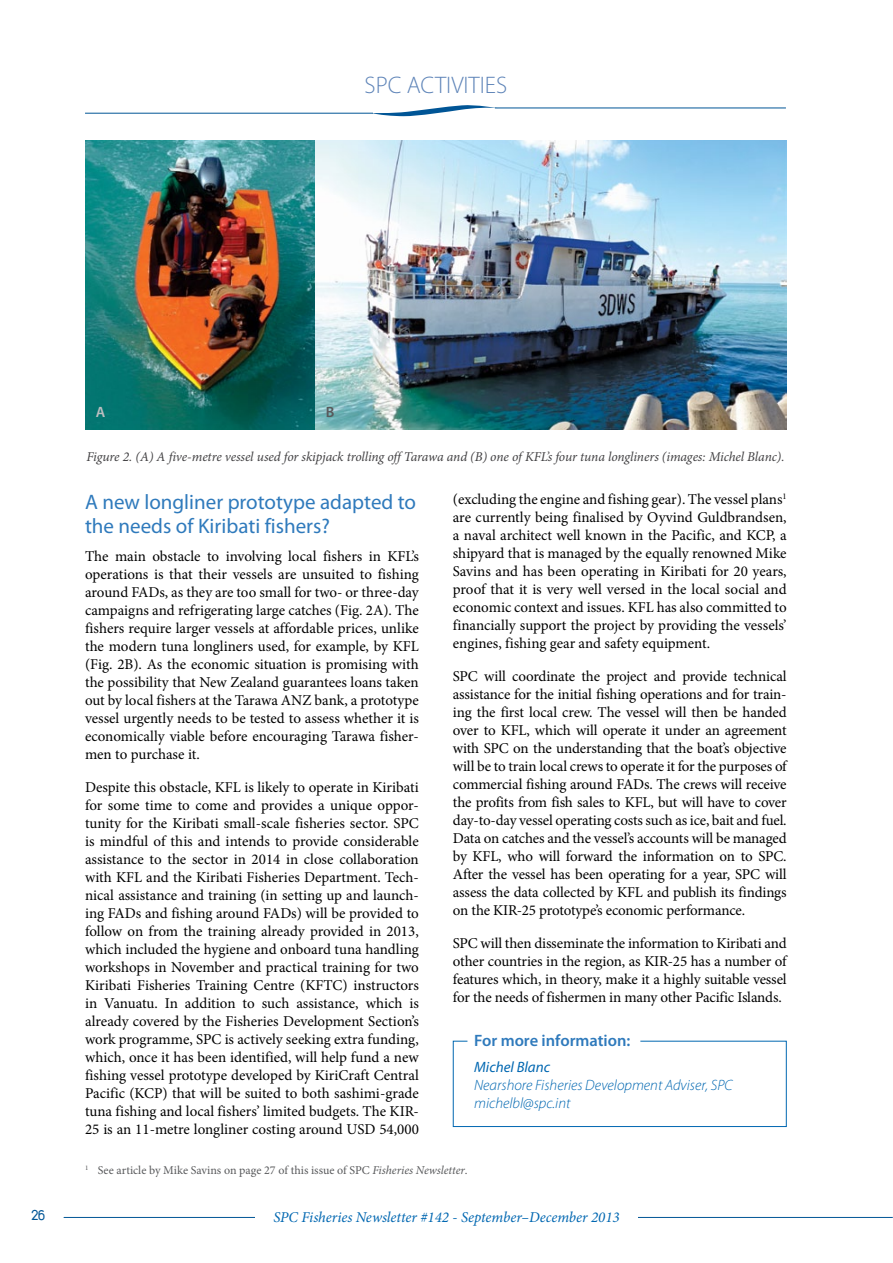
<style>
.page{position:relative;width:893px;height:1263px;background:#fff}
.page>*{position:absolute;margin:0;border:0;box-sizing:border-box;transform-origin:0 0}
.t1{font:300 24px "Myriad Pro";color:#5e84b8}
.t2{font:21px/24px "Myriad Pro";color:#2f7abc}
.t3{font:600 16.5px "Myriad Pro";color:#2f7abc}
.t4{font:15px/18px "Minion Pro";letter-spacing:-.005em;color:#000;text-align:justify}
.t5{font:italic 300 15px/18px "Myriad Pro";color:#0067b1}
.t6{font:italic 15px "Minion Pro";letter-spacing:-.005em;color:#0067b1}
.t7{font:italic 15px "Myriad Pro";color:#0067b1}
.t8{font:15px "Duepuntozero";color:#005596}
.t9{font:600 15px "Myriad Pro";color:#bcbec0}
.t10{font:600 15px "Myriad Pro";color:#58595b}
.t11{font:italic 13.5px "Minion Pro";letter-spacing:-.01em;color:#414042}
.t12{font:12px "Minion Pro";letter-spacing:-.005em;color:#58595b}
.s1{font-style:italic}
</style>
<div class="page">
<hr style="left:85px;top:113px;width:288px;height:1px;background:#005596">
<hr style="left:495px;top:108px;width:291px;height:1px;background:#005596">
<svg style="left:372px;top:105px;width:126px;height:11px"></svg>
<hr style="left:64px;top:1217px;width:828px;height:1px;background:#005596">
<div style="left:255px;top:1210px;width:383px;height:21px;background:#fff"></div>
<img style="left:85px;top:140px;width:231px;height:289px">
<img style="left:316px;top:140px;width:470px;height:289px">
<svg style="left:452px;top:1040px;width:335px;height:87px"></svg>
<h1 class="t1" style="left:365px;top:71px;width:144px">SPC ACTIVITIES</h1>
<p class="t8" style="left:31px;top:1207px;width:15px">26</p>
<p class="t9" style="left:96px;top:403px;width:11px">A</p>
<p class="t10" style="left:326px;top:403px;width:10px">B</p>
<p class="t11" style="left:86px;top:447px;width:700px">Figure 2. (A) A five-metre vessel used for skipjack trolling off Tarawa and (B) one of KFL’s four tuna longliners (images: Michel Blanc).</p>
<h2 class="t2" style="left:85px;top:490px;width:333px">A new longliner prototype adapted to the needs of Kiribati fishers?</h2>
<p class="t4" style="left:85px;top:547px;width:335px">The main obstacle to involving local fishers in KFL’s operations is that their vessels are unsuited to fishing around FADs, as they are too small for two- or three-day campaigns and refrigerating large catches (Fig. 2A). The fishers require larger vessels at affordable prices, unlike the modern tuna longliners used, for example, by KFL (Fig. 2B). As the economic situation is promising with the possibility that New Zealand guarantees loans taken out by local fishers at the Tarawa ANZ bank, a prototype vessel urgently needs to be tested to assess whether it is economically viable before encouraging Tarawa fisher&shy;men to purchase it.</p>
<p class="t4" style="left:85px;top:778px;width:335px">Despite this obstacle, KFL is likely to operate in Kiribati for some time to come and provides a unique oppor&shy;tunity for the Kiribati small-scale fisheries sector. SPC is mindful of this and intends to provide considerable assistance to the sector in 2014 in close collaboration with KFL and the Kiribati Fisheries Department. Tech&shy;nical assistance and training (in setting up and launch&shy;ing FADs and fishing around FADs) will be provided to follow on from the training already provided in 2013, which included the hygiene and onboard tuna handling workshops in November and practical training for two Kiribati Fisheries Training Centre (KFTC) instructors in Vanuatu. In addition to such assistance, which is already covered by the Fisheries Development Section’s work programme, SPC is actively seeking extra funding, which, once it has been identified, will help fund a new fishing vessel prototype developed by KiriCraft Central Pacific (KCP) that will be suited to both sashimi-grade tuna fishing and local fishers’ limited budgets. The KIR-25 is an 11-metre longliner costing around USD 54,000</p>
<p class="t4" style="left:453px;top:490px;width:335px">(excluding the engine and fishing gear). The vessel plans<sup>1 </sup>are currently being finalised by Oyvind Guldbrandsen, a naval architect well known in the Pacific, and KCP, a shipyard that is managed by the equally renowned Mike Savins and has been operating in Kiribati for 20 years, proof that it is very well versed in the local social and economic context and issues. KFL has also committed to financially support the project by providing the vessels’ engines, fishing gear and safety equipment.</p>
<p class="t4" style="left:453px;top:667px;width:335px">SPC will coordinate the project and provide technical assistance for the initial fishing operations and for train&shy;ing the first local crew. The vessel will then be handed over to KFL, which will operate it under an agreement with SPC on the understanding that the boat’s objective will be to train local crews to operate it for the purposes of commercial fishing around FADs. The crews will receive the profits from fish sales to KFL, but will have to cover day-to-day vessel operating costs such as ice, bait and fuel.<br>Data on catches and the vessel’s accounts will be managed by KFL, who will forward the information on to SPC.<br>After the vessel has been operating for a year, SPC will assess the data collected by KFL and publish its findings on the KIR-25 prototype’s economic performance.</p>
<p class="t4" style="left:453px;top:934px;width:335px">SPC will then disseminate the information to Kiribati and other countries in the region, as KIR-25 has a number of features which, in theory, make it a highly suitable vessel for the needs of fishermen in many other Pacific Islands.</p>
<p class="t3" style="left:474px;top:1029px;width:158px">For more information:</p>
<p class="t7" style="left:474px;top:1058px;width:77px">Michel Blanc</p>
<p class="t5" style="left:474px;top:1076px;width:260px">Nearshore Fisheries Development Adviser, SPC michelbl@spc.int</p>
<p class="t12" style="left:85px;top:1162px;width:384px"><sup>1</sup> See article by Mike Savins on page 27 of this issue of SPC <span class="s1">Fisheries Newsletter</span>.</p>
<p class="t6" style="left:273px;top:1206px;width:348px">SPC Fisheries Newsletter #142 - September–December 2013</p>
</div>
